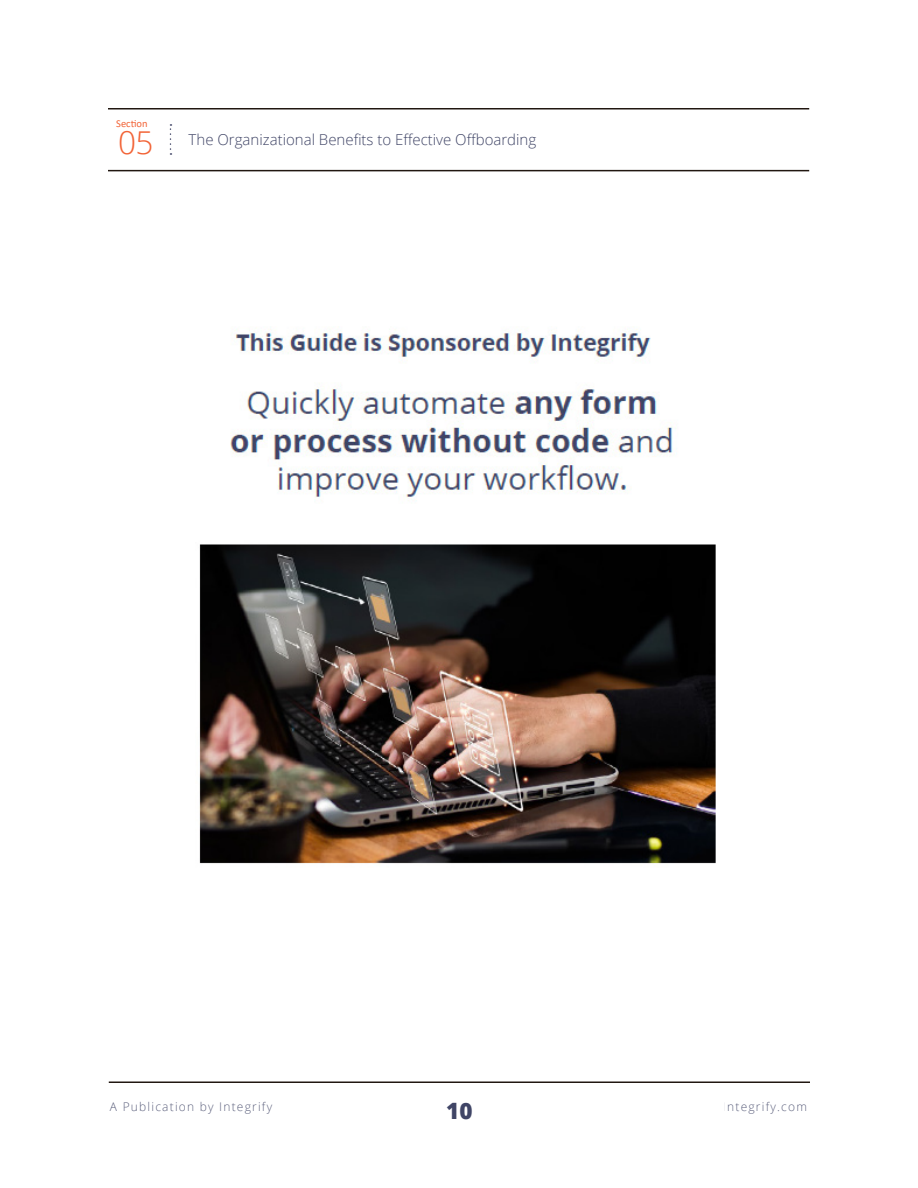
<style>
.page{position:relative;width:918px;height:1188px;background:#fff}
.page>*{position:absolute;margin:0;border:0;box-sizing:border-box;transform-origin:0 0}
.t1{font:300 31.5px "Open Sans";color:#f26336}
.t2{font:800 22.5px "Open Sans";color:#404566}
.t3{font:300 15px "Open Sans";color:#404566}
.t4{font:300 12px "Open Sans";letter-spacing:.1em;color:#404566}
.t5{font:10.5px "Calibri";color:#f26336}
</style>
<div class="page">
<img style="left:199px;top:327px;width:517px;height:537px">
<hr style="left:109px;top:1082px;width:701px;height:1px;background:#211710">
<hr style="left:108px;top:170px;width:701px;height:1px;background:#211710">
<hr style="left:108px;top:108px;width:701px;height:2px;background:#211710">
<svg style="left:170px;top:124px;width:1px;height:31px"></svg>
<p class="t5" style="left:116px;top:117px;width:33px">Section</p>
<p class="t1" style="left:118px;top:121px;width:37px">05</p>
<p class="t3" style="left:189px;top:130px;width:349px">The Organizational Benefits to Effective Offboarding</p>
<p class="t4" style="left:110px;top:1098px;width:164px">A Publication by Integrify</p>
<p class="t4" style="left:723px;top:1098px;width:86px">Integrify.com</p>
<p class="t2" style="left:446px;top:1094px;width:28px">10</p>
</div>
